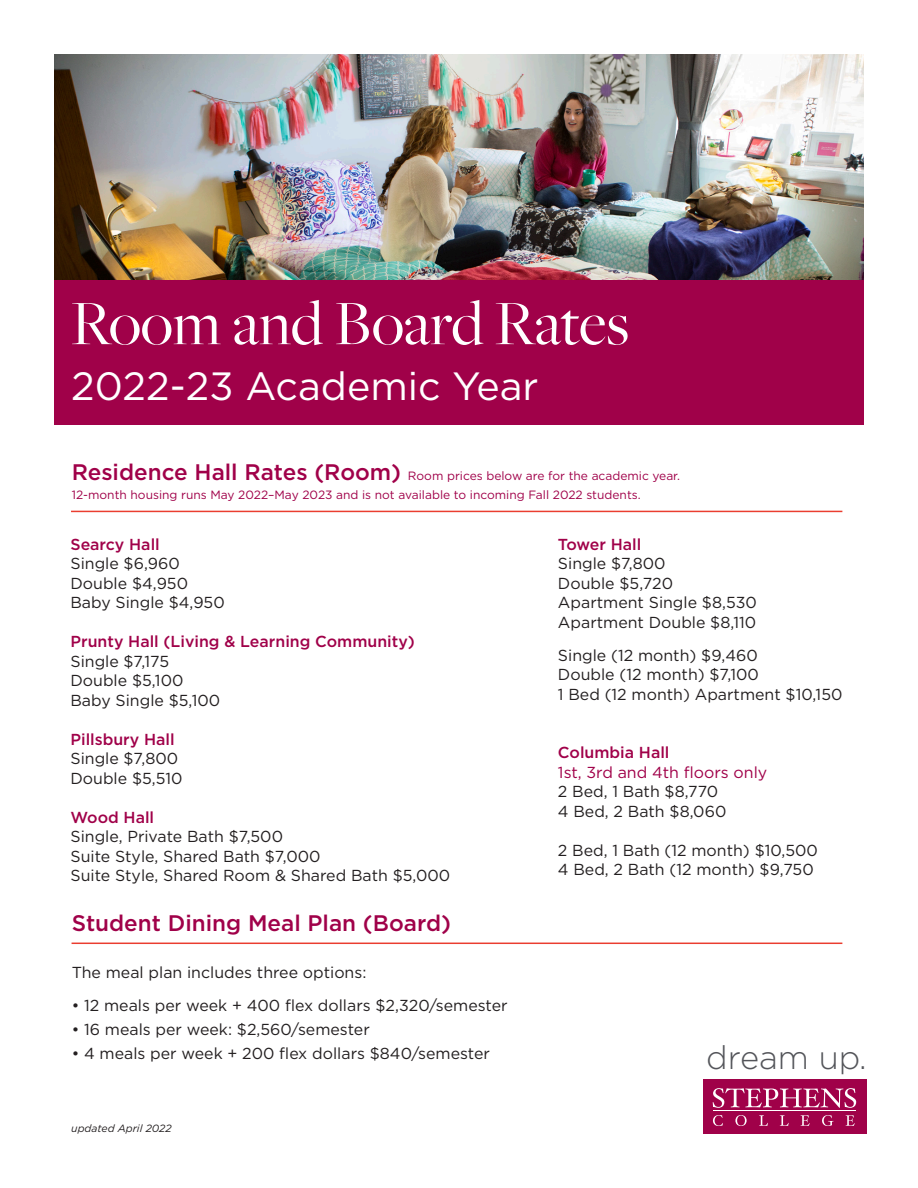
<style>
.page{position:relative;width:918px;height:1188px;background:#fff}
.page>*{position:absolute;margin:0;border:0;box-sizing:border-box;transform-origin:0 0}
.t1{font:65.7px "Freight Big Pro";color:#fff}
.t2{font:39.45px "Gotham";color:#fff}
.t3{font:300 32.7px "Gotham";color:#54555a}
.t4{font:500 22.5px "Gotham";color:#a00149}
.t5{font:15.9px "Gotham";color:#231f20}
.t6{font:500 15.9px "Gotham";color:#a00149}
.t7{font:15.9px/19.5px "Gotham";color:#a00149}
.t8{font:12px/19.5px "Gotham";color:#a00149}
.t9{font:italic 10.5px "Gotham";color:#231f20}
.s1{font-weight:500;font-size:22.5px}
.s2{font-weight:500}
</style>
<div class="page">
<img style="left:54px;top:54px;width:809px;height:226px">
<div style="left:703px;top:1080px;width:163px;height:54px;background:#a00149"></div>
<svg style="left:713px;top:1088px;width:143px;height:20px"></svg>
<svg style="left:713px;top:1115px;width:10px;height:11px"></svg>
<svg style="left:735px;top:1115px;width:12px;height:11px"></svg>
<svg style="left:759px;top:1115px;width:9px;height:11px"></svg>
<svg style="left:780px;top:1115px;width:9px;height:11px"></svg>
<svg style="left:801px;top:1115px;width:9px;height:11px"></svg>
<svg style="left:822px;top:1115px;width:12px;height:11px"></svg>
<svg style="left:846px;top:1115px;width:9px;height:11px"></svg>
<hr style="left:713px;top:1111px;width:142px;height:1px;background:#fff">
<hr style="left:71px;top:511px;width:771px;height:1px;background:#ea3d2f">
<hr style="left:72px;top:943px;width:770px;height:1px;background:#ea3d2f">
<div style="left:54px;top:280px;width:810px;height:144px;background:#a00149"></div>
<p class="t1" style="left:71px;top:281px;width:559px">Room and Board Rates</p>
<p class="t2" style="left:71px;top:361px;width:469px">2022-23 Academic Year</p>
<p class="t8" style="left:72px;top:466px;width:610px"><span class="s1">Residence Hall Rates (Room)</span> Room prices below are for the academic year.<br>12-month housing runs May 2022–May 2023 and is not available to incoming Fall 2022 students.</p>
<p class="t6" style="left:70px;top:534px;width:91px">Searcy Hall</p>
<p class="t5" style="left:70px;top:553px;width:111px">Single $6,960</p>
<p class="t5" style="left:70px;top:573px;width:119px">Double $4,950</p>
<p class="t5" style="left:70px;top:592px;width:156px">Baby Single $4,950</p>
<p class="t6" style="left:70px;top:631px;width:346px">Prunty Hall (Living &amp; Learning Community)</p>
<p class="t5" style="left:70px;top:651px;width:100px">Single $7,175</p>
<p class="t5" style="left:70px;top:670px;width:114px">Double $5,100</p>
<p class="t5" style="left:70px;top:690px;width:151px">Baby Single $5,100</p>
<p class="t6" style="left:70px;top:729px;width:106px">Pillsbury Hall</p>
<p class="t5" style="left:70px;top:748px;width:109px">Single $7,800</p>
<p class="t5" style="left:70px;top:768px;width:114px">Double $5,510</p>
<p class="t6" style="left:70px;top:807px;width:85px">Wood Hall</p>
<p class="t5" style="left:70px;top:826px;width:214px">Single, Private Bath $7,500</p>
<p class="t5" style="left:70px;top:846px;width:252px">Suite Style, Shared Bath $7,000</p>
<p class="t5" style="left:70px;top:865px;width:381px">Suite Style, Shared Room &amp; Shared Bath $5,000</p>
<p class="t4" style="left:72px;top:908px;width:381px">Student Dining Meal Plan (Board)</p>
<p class="t5" style="left:72px;top:963px;width:296px">The meal plan includes three options:</p>
<p class="t5" style="left:72px;top:996px;width:437px">• 12 meals per week + 400 flex dollars $2,320/semester</p>
<p class="t5" style="left:72px;top:1020px;width:300px">• 16 meals per week: $2,560/semester</p>
<p class="t5" style="left:72px;top:1044px;width:420px">• 4 meals per week + 200 flex dollars $840/semester</p>
<p class="t9" style="left:71px;top:1121px;width:102px">updated April 2022</p>
<p class="t6" style="left:558px;top:534px;width:85px">Tower Hall</p>
<p class="t5" style="left:558px;top:553px;width:109px">Single $7,800</p>
<p class="t5" style="left:558px;top:573px;width:117px">Double $5,720</p>
<p class="t5" style="left:558px;top:592px;width:200px">Apartment Single $8,530</p>
<p class="t5" style="left:558px;top:612px;width:200px">Apartment Double $8,110</p>
<p class="t5" style="left:558px;top:645px;width:201px">Single (12 month) $9,460</p>
<p class="t5" style="left:558px;top:664px;width:203px">Double (12 month) $7,100</p>
<p class="t5" style="left:558px;top:684px;width:286px">1 Bed (12 month) Apartment $10,150</p>
<p class="t7" style="left:558px;top:742px;width:211px"><span class="s2">Columbia Hall<br></span>1st, 3rd and 4th floors only</p>
<p class="t5" style="left:558px;top:781px;width:162px">2 Bed, 1 Bath $8,770</p>
<p class="t5" style="left:558px;top:801px;width:170px">4 Bed, 2 Bath $8,060</p>
<p class="t5" style="left:558px;top:840px;width:262px">2 Bed, 1 Bath (12 month) $10,500</p>
<p class="t5" style="left:558px;top:859px;width:257px">4 Bed, 2 Bath (12 month) $9,750</p>
<p class="t3" style="left:706px;top:1037px;width:162px">dream up.</p>
</div>
